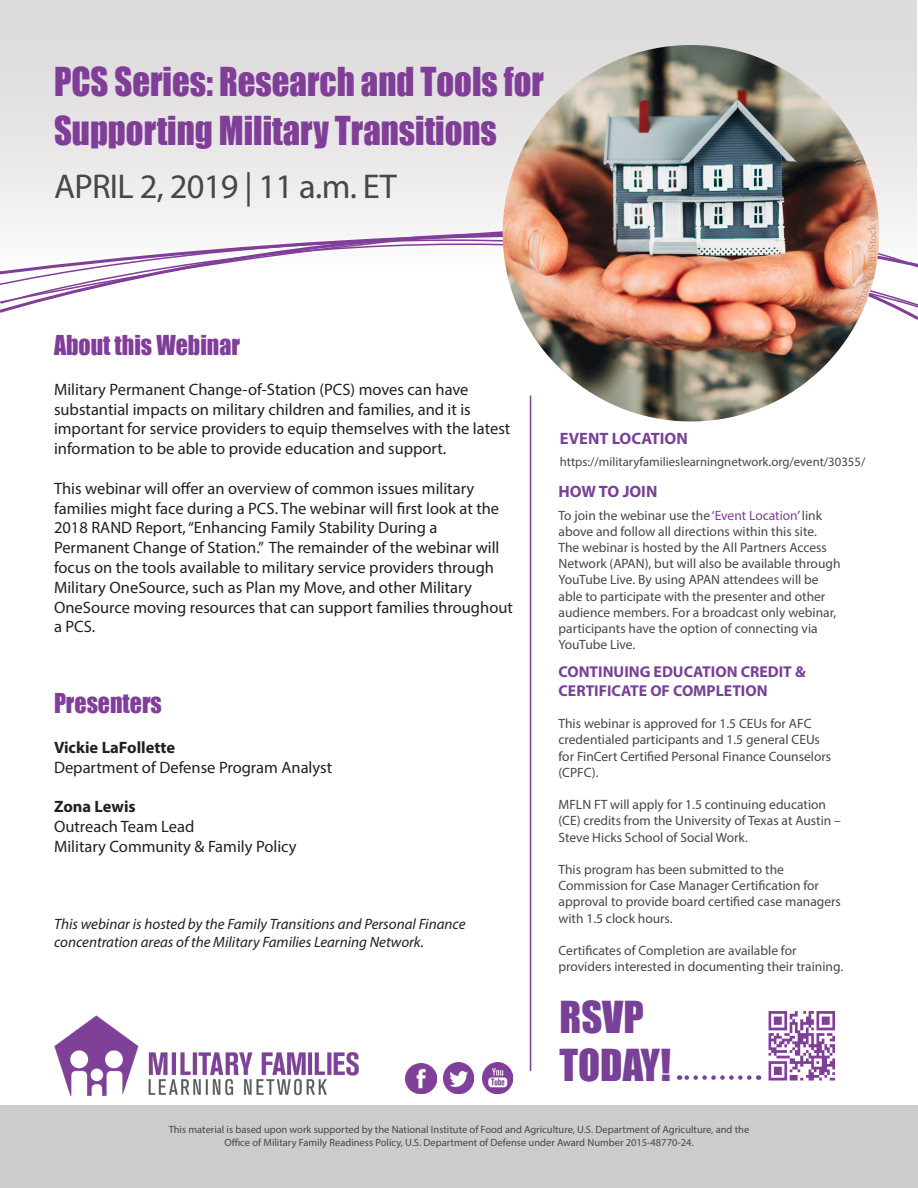
<style>
.page{position:relative;width:918px;height:1188px;background:#fff}
.page>*{position:absolute;margin:0;border:0;box-sizing:border-box;transform-origin:0 0}
.t1{font:40.5px "Impact";color:#784197}
.t2{font:36.6px/49.5px "Impact";color:#803e98;scale:.95 1}
.t3{font:34.5px "Myriad Pro";letter-spacing:-.02em;color:#474648}
.t4{font:25.2px "Impact";color:#803e98;scale:.95 1}
.t5{font:16.5px/19.8px "Myriad Pro";color:#231f20}
.t6{font:700 16.5px "Myriad Pro";color:#231f20}
.t7{font:700 16.5px "Myriad Pro";color:#784197}
.t8{font:700 15.75px/18.9px "Myriad Pro";color:#784197}
.t9{font:italic 15px/18px "Myriad Pro";color:#231f20}
.t10{font:13.5px/16.2px "Myriad Pro";color:#474648}
.t11{font:12.75px "Myriad Pro";color:#474648}
.t12{font:12px "Minion Pro";color:#c59885}
.t13{font:10.5px/12.6px "Myriad Pro";color:#474648;text-align:center}
.s1{color:#803e98}
</style>
<div class="page">
<div style="left:1px;top:1px;width:916px;height:270px;background:#dfdcdd"></div>
<svg style="left:0;top:133px;width:918px;height:189px"></svg>
<div style="left:0;top:1105px;width:918px;height:83px;background:#cecbcc"></div>
<hr style="left:530px;top:395px;width:1px;height:676px;background:#803e98">
<img style="left:503px;top:45px;width:376px;height:377px;border-radius:188px">
<img style="left:54px;top:1015px;width:305px;height:81px">
<img style="left:759px;top:1011px;width:76px;height:70px">
<svg style="left:679px;top:1075px;width:70px;height:5px"></svg>
<img style="left:444px;top:1063px;width:30px;height:31px">
<img style="left:482px;top:1063px;width:31px;height:30px">
<img style="left:406px;top:1063px;width:30px;height:31px">
<svg style="left:846px;top:241px;width:30px;height:79px"></svg>
<svg style="left:867px;top:215px;width:9px;height:19px"></svg>
<svg style="left:851px;top:150px;width:22px;height:56px"></svg>
<p class="t2" style="left:54px;top:56px;width:517px">PCS Series: Research and Tools for<br>Supporting Military Transitions</p>
<p class="t3" style="left:54px;top:165px;width:344px">APRIL 2, 2019 | 11 a.m. ET</p>
<p class="t12" style="left:864px;top:241px;width:8px;rotate:-90deg">o</p>
<p class="t4" style="left:54px;top:326px;width:197px">About this Webinar</p>
<p class="t5" style="left:54px;top:379px;width:458px">Military Permanent Change-of-Station (PCS) moves can have substantial impacts on military children and families, and it is important for service providers to equip themselves with the latest information to be able to provide education and support.</p>
<p class="t5" style="left:54px;top:478px;width:460px">This webinar will offer an overview of common issues military families might face during a PCS. The webinar will first look at the 2018 RAND Report, “Enhancing Family Stability During a Permanent Change of Station.” The remainder of the webinar will focus on the tools available to military service providers through Military OneSource, such as Plan my Move, and other Military OneSource moving resources that can support families throughout a PCS.</p>
<p class="t4" style="left:54px;top:684px;width:115px">Presenters</p>
<p class="t6" style="left:54px;top:737px;width:123px">Vickie LaFollette</p>
<p class="t5" style="left:54px;top:757px;width:280px">Department of Defense Program Analyst</p>
<p class="t6" style="left:54px;top:796px;width:83px">Zona Lewis</p>
<p class="t5" style="left:54px;top:817px;width:142px">Outreach Team Lead</p>
<p class="t5" style="left:54px;top:836px;width:244px">Military Community &amp; Family Policy</p>
<p class="t9" style="left:54px;top:915px;width:413px">This webinar is hosted by the Family Transitions and Personal Finance concentration areas of the Military Families Learning Network.</p>
<p class="t7" style="left:560px;top:427px;width:130px">EVENT LOCATION</p>
<p class="t11" style="left:560px;top:453px;width:307px">https://militaryfamilieslearningnetwork.org/event/30355/</p>
<p class="t7" style="left:559px;top:480px;width:100px">HOW TO JOIN</p>
<p class="t10" style="left:559px;top:507px;width:283px">To join the webinar use the ‘<span class="s1">Event Location</span>’ link above and follow all directions within this site.<br>The webinar is hosted by the All Partners Access Network (APAN), but will also be available through YouTube Live. By using APAN attendees will be able to participate with the presenter and other audience members. For a broadcast only webinar, participants have the option of connecting via YouTube Live.</p>
<p class="t8" style="left:559px;top:662px;width:249px">CONTINUING EDUCATION CREDIT &amp;<br>CERTIFICATE OF COMPLETION</p>
<p class="t10" style="left:559px;top:715px;width:274px">This webinar is approved for 1.5 CEUs for AFC credentialed participants and 1.5 general CEUs for FinCert Certified Personal Finance Counselors (CPFC).</p>
<p class="t10" style="left:559px;top:796px;width:284px">MFLN FT will apply for 1.5 continuing education (CE) credits from the University of Texas at Austin –<br>Steve Hicks School of Social Work.</p>
<p class="t10" style="left:559px;top:861px;width:227px">This program has been submitted to the</p>
<p class="t10" style="left:559px;top:877px;width:284px">Commission for Case Manager Certification for approval to provide board certified case managers with 1.5 clock hours.</p>
<p class="t10" style="left:559px;top:942px;width:240px">Certificates of Completion are available for</p>
<p class="t10" style="left:559px;top:958px;width:286px">providers interested in documenting their training.</p>
<p class="t1" style="left:560px;top:985px;width:86px">RSVP</p>
<p class="t1" style="left:560px;top:1034px;width:113px">TODAY!</p>
<p class="t13" style="left:169px;top:1123px;width:582px">This material is based upon work supported by the National Institute of Food and Agriculture, U.S. Department of Agriculture, and the<br>Office of Military Family Readiness Policy, U.S. Department of Defense under Award Number 2015-48770-24.</p>
</div>
